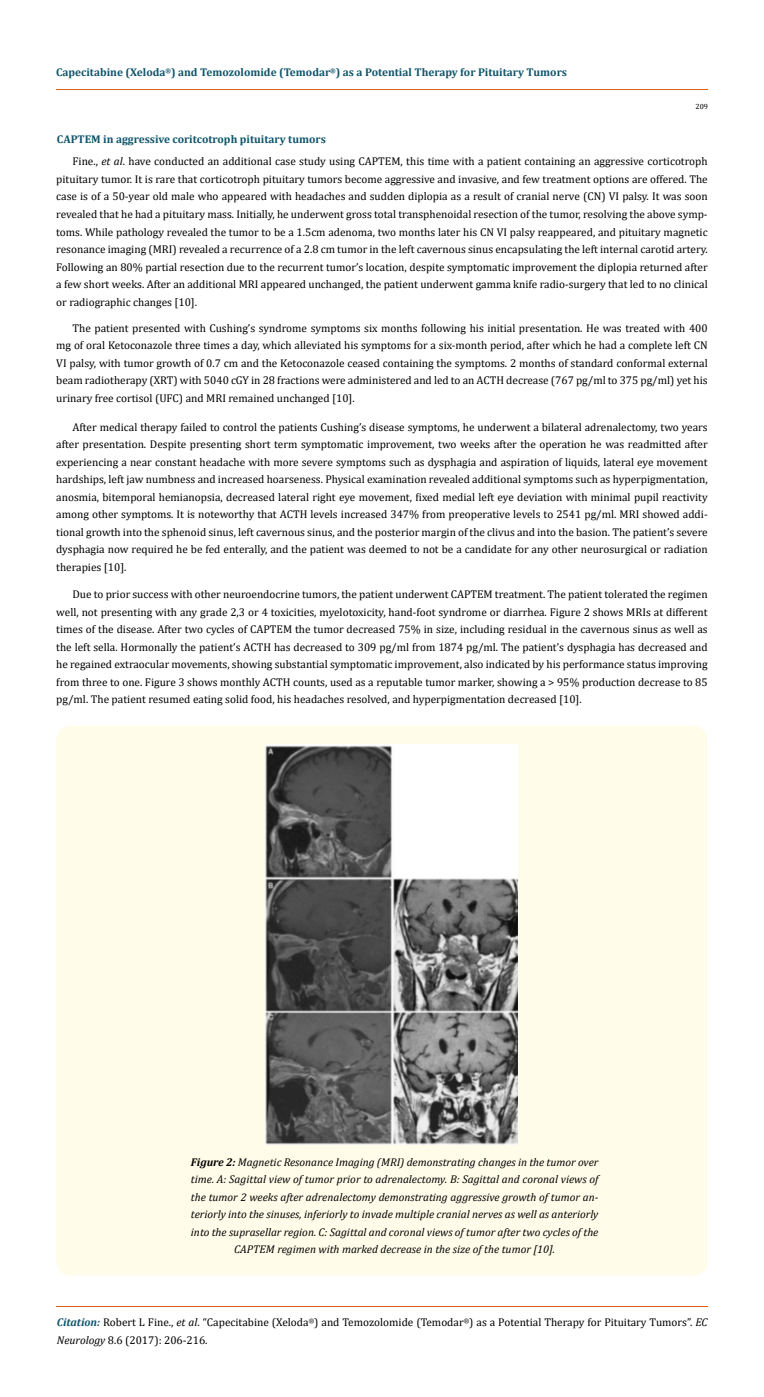
<style>
.page{position:relative;width:764px;height:1397px;background:#fff}
.page>*{position:absolute;margin:0;border:0;box-sizing:border-box;transform-origin:0 0}
.t1{font:11.25px/17.5px "Cambria";color:#000;text-align:justify}
.t2{font:italic 11.25px/17.5px "Cambria";color:#000;text-align:center}
.t3{font:700 11.25px "Cambria";color:#0e546a}
.t4{font:7.5px "Cambria";color:#000}
.s1{font-style:italic}
.s2{font-weight:700}
.s3{font-weight:700;font-style:italic;color:#0e546a}
</style>
<div class="page">
<hr style="left:56px;top:90px;width:652px;height:1px;background:#e05d1a">
<hr style="left:56px;top:1305px;width:652px;height:1px;background:#e05d1a">
<div style="left:56px;top:725px;width:652px;height:550px;background:#fffde9;border-radius:15px"></div>
<img style="left:265px;top:744px;width:253px;height:400px">
<p class="t3" style="left:56px;top:64px;width:512px">Capecitabine (Xeloda<sup>®</sup>) and Temozolomide (Temodar<sup>®</sup>) as a Potential Therapy for Pituitary Tumors</p>
<p class="t3" style="left:57px;top:131px;width:270px">CAPTEM in aggressive coritcotroph pituitary tumors</p>
<p class="t4" style="left:695px;top:102px;width:14px">209</p>
<p class="t1" style="left:56px;top:153px;width:653px;text-indent:16px">Fine., <span class="s1">et al</span>. have conducted an additional case study using CAPTEM, this time with a patient containing an aggressive corticotroph pituitary tumor. It is rare that corticotroph pituitary tumors become aggressive and invasive, and few treatment options are offered. The case is of a 50-year old male who appeared with headaches and sudden diplopia as a result of cranial nerve (CN) VI palsy. It was soon revealed that he had a pituitary mass. Initially, he underwent gross total transphenoidal resection of the tumor, resolving the above symp&shy;toms. While pathology revealed the tumor to be a 1.5cm adenoma, two months later his CN VI palsy reappeared, and pituitary magnetic resonance imaging (MRI) revealed a recurrence of a 2.8 cm tumor in the left cavernous sinus encapsulating the left internal carotid artery.<br>Following an 80% partial resection due to the recurrent tumor’s location, despite symptomatic improvement the diplopia returned after a few short weeks. After an additional MRI appeared unchanged, the patient underwent gamma knife radio-surgery that led to no clinical or radiographic changes [10].</p>
<p class="t1" style="left:56px;top:319px;width:653px;text-indent:16px">The patient presented with Cushing’s syndrome symptoms six months following his initial presentation. He was treated with 400 mg of oral Ketoconazole three times a day, which alleviated his symptoms for a six-month period, after which he had a complete left CN VI palsy, with tumor growth of 0.7 cm and the Ketoconazole ceased containing the symptoms. 2 months of standard conformal external beam radiotherapy (XRT) with 5040 cGY in 28 fractions were administered and led to an ACTH decrease (767 pg/ml to 375 pg/ml) yet his urinary free cortisol (UFC) and MRI remained unchanged [10].</p>
<p class="t1" style="left:56px;top:418px;width:653px;text-indent:16px">After medical therapy failed to control the patients Cushing’s disease symptoms, he underwent a bilateral adrenalectomy, two years after presentation. Despite presenting short term symptomatic improvement, two weeks after the operation he was readmitted after experiencing a near constant headache with more severe symptoms such as dysphagia and aspiration of liquids, lateral eye movement hardships, left jaw numbness and increased hoarseness. Physical examination revealed additional symptoms such as hyperpigmentation, anosmia, bitemporal hemianopsia, decreased lateral right eye movement, fixed medial left eye deviation with minimal pupil reactivity among other symptoms. It is noteworthy that ACTH levels increased 347% from preoperative levels to 2541 pg/ml. MRI showed addi&shy;tional growth into the sphenoid sinus, left cavernous sinus, and the posterior margin of the clivus and into the basion. The patient’s severe dysphagia now required he be fed enterally, and the patient was deemed to not be a candidate for any other neurosurgical or radiation therapies [10].</p>
<p class="t1" style="left:56px;top:585px;width:653px;text-indent:16px">Due to prior success with other neuroendocrine tumors, the patient underwent CAPTEM treatment. The patient tolerated the regimen well, not presenting with any grade 2,3 or 4 toxicities, myelotoxicity, hand-foot syndrome or diarrhea. Figure 2 shows MRIs at different times of the disease. After two cycles of CAPTEM the tumor decreased 75% in size, including residual in the cavernous sinus as well as the left sella. Hormonally the patient’s ACTH has decreased to 309 pg/ml from 1874 pg/ml. The patient’s dysphagia has decreased and he regained extraocular movements, showing substantial symptomatic improvement, also indicated by his performance status improving from three to one. Figure 3 shows monthly ACTH counts, used as a reputable tumor marker, showing a &gt; 95% production decrease to 85 pg/ml. The patient resumed eating solid food, his headaches resolved, and hyperpigmentation decreased [10].</p>
<p class="t2" style="left:191px;top:1152px;width:409px"><span class="s2">Figure 2:</span> Magnetic Resonance Imaging (MRI) demonstrating changes in the tumor over time. A: Sagittal view of tumor prior to adrenalectomy. B: Sagittal and coronal views of the tumor 2 weeks after adrenalectomy demonstrating aggressive growth of tumor an&shy;teriorly into the sinuses, inferiorly to invade multiple cranial nerves as well as anteriorly into the suprasellar region. C: Sagittal and coronal views of tumor after two cycles of the CAPTEM regimen with marked decrease in the size of the tumor [10].</p>
<p class="t1" style="left:57px;top:1313px;width:652px"><span class="s3">Citation:</span> Robert L Fine., <span class="s1">et al</span>. “Capecitabine (Xeloda<sup>®</sup>) and Temozolomide (Temodar<sup>®</sup>) as a Potential Therapy for Pituitary Tumors”. <span class="s1">EC<br>Neurology</span> 8.6 (2017): 206-216.</p>
</div>
